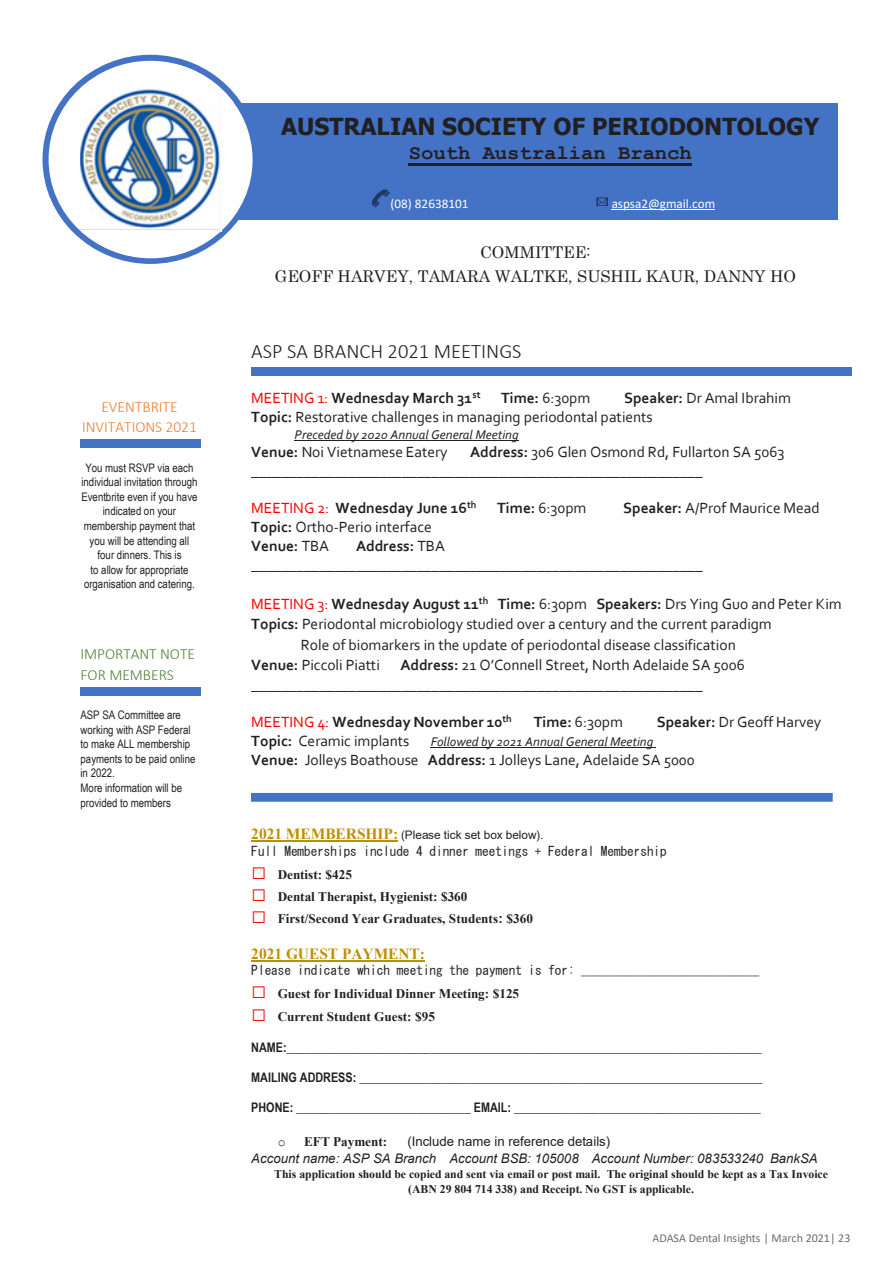
<style>
.page{position:relative;width:893px;height:1263px;background:#fff}
.page>*{position:absolute;margin:0;border:0;box-sizing:border-box;transform-origin:0 0}
.t1{font:700 23.4px "Tahoma";color:#231f20}
.t2{font:300 20.55px "Calibri";color:#231f20}
.t3{font:700 20.55px "Courier New";color:#231f20}
.t4{font:16.2px/23.7px "Century";letter-spacing:-.005em;color:#231f20;text-align:center}
.t5{font:15.45px/18.8px "Corbel";color:#231f20}
.t6{font:700 15.45px "Corbel";color:#231f20}
.t7{font:300 15.45px/20.2px "Calibri";color:#ed7d31;text-align:center}
.t8{font:300 15.45px/20.4px "Calibri";letter-spacing:-.005em;color:#538135}
.t9{font:700 15.45px "Times";color:#bf8f00}
.t10{font:700 13.2px "Arial Narrow";letter-spacing:-.005em;color:#231f20}
.t11{font:700 13.2px/22.6px "Times";color:#231f20}
.t12{font:13.2px/22.8px "MS Gothic";letter-spacing:.005em;color:#231f20}
.t13{font:italic 13.2px/17.1px "Arial";color:#231f20}
.t14{font:italic 13.2px "Corbel";color:#231f20}
.t15{font:13.2px "Calibri";color:#fff}
.t16{font:13.2px "Courier New";color:#231f20}
.t17{font:12px "Calibri";color:#6c6d70}
.t18{font:11.85px/14.5px "Arial Narrow";color:#231f20;text-align:center}
.t19{font:700 11.85px/14.2px "Times";letter-spacing:-.005em;color:#231f20;text-align:center}
.t20{font:11.85px "Arial";color:#231f20}
.s1{font-weight:400;color:#f00}
.s2{font-weight:700}
.s3{font-weight:400}
.s4{font-family:"Times";font-weight:700;font-size:15.45px;color:#bf8f00}
.s5{font-family:"MS Gothic";font-weight:400}
.s6{font-family:"Arial"}
.s7{font-family:"Times";font-weight:700}
.s8{font-family:"Times";font-weight:700;font-style:normal}
.s9{font-family:"MS Gothic";font-style:normal}
.s10{font-style:normal}
</style>
<div class="page">
<div style="left:178px;top:103px;width:659px;height:116px;background:#4472c4"></div>
<svg style="left:43px;top:55px;width:215px;height:209px"></svg>
<div style="left:49px;top:61px;width:204px;height:197px;background:#fff;border-radius:50%"></div>
<div style="left:80px;top:439px;width:121px;height:9px;background:#4472c4"></div>
<div style="left:80px;top:687px;width:121px;height:8px;background:#4472c4"></div>
<div style="left:251px;top:367px;width:600px;height:9px;background:#4472c4"></div>
<hr style="left:295px;top:440px;width:224px;height:1px;background:#231f20">
<hr style="left:431px;top:747px;width:225px;height:1px;background:#231f20">
<hr style="left:251px;top:841px;width:147px;height:1px;background:#bf8f00">
<hr style="left:251px;top:960px;width:174px;height:2px;background:#bf8f00">
<img style="left:80px;top:89px;width:141px;height:143px">
<hr style="left:409px;top:163px;width:283px;height:2px;background:#231f20">
<hr style="left:612px;top:209px;width:103px;height:1px;background:#fff">
<img style="left:372px;top:189px;width:18px;height:18px">
<img style="left:597px;top:197px;width:11px;height:9px">
<div style="left:251px;top:793px;width:582px;height:9px;background:#4472c4"></div>
<p class="t7" style="left:82px;top:396px;width:116px">EVENTBRITE<br>INVITATIONS 2021</p>
<p class="t18" style="left:81px;top:460px;width:118px">You must RSVP via each individual invitation through<br>Eventbrite even if you have indicated on your membership payment that you will be attending all four dinners. This is<br>to allow for appropriate organisation and catering.</p>
<p class="t8" style="left:80px;top:644px;width:116px">IMPORTANT NOTE<br>FOR MEMBERS</p>
<p class="t18" style="left:80px;top:707px;width:117px;text-align:left">ASP SA Committee are working with ASP Federal to make ALL membership payments to be paid online in 2022.<br>More information will be provided to members</p>
<p class="t1" style="left:281px;top:110px;width:540px">AUSTRALIAN SOCIETY OF PERIODONTOLOGY</p>
<p class="t3" style="left:409px;top:140px;width:285px">South Australian Branch</p>
<p class="t15" style="left:390px;top:194px;width:79px">(08) 82638101</p>
<p class="t15" style="left:612px;top:194px;width:105px">aspsa2@gmail.com</p>
<p class="t4" style="left:275px;top:239px;width:523px">COMMITTEE:<br>GEOFF HARVEY, TAMARA WALTKE, SUSHIL KAUR, DANNY HO</p>
<p class="t2" style="left:251px;top:338px;width:272px">ASP SA BRANCH 2021 MEETINGS</p>
<p class="t6" style="left:251px;top:388px;width:231px"><span class="s1">MEETING 1:</span> Wednesday March 31<sup>st</sup></p>
<p class="t5" style="left:501px;top:388px;width:91px"><span class="s2">Time:</span> 6:30pm</p>
<p class="t5" style="left:251px;top:388px;width:541px;text-indent:373px"><span class="s2">Speaker:</span> Dr Amal Ibrahim<br><span class="s2">Topic:</span> Restorative challenges in managing periodontal patients</p>
<p class="t14" style="left:295px;top:426px;width:225px">Preceded by 2020 Annual General Meeting</p>
<p class="t5" style="left:251px;top:442px;width:198px"><span class="s2">Venue:</span> Noi Vietnamese Eatery</p>
<p class="t5" style="left:251px;top:442px;width:535px;text-indent:219px"><span class="s2">Address:</span> 306 Glen Osmond Rd, Fullarton SA 5063 ____________________________________________________________</p>
<p class="t6" style="left:251px;top:499px;width:227px"><span class="s1">MEETING 2:</span> Wednesday June 16<sup>th</sup></p>
<p class="t5" style="left:497px;top:498px;width:91px"><span class="s2">Time:</span> 6:30pm</p>
<p class="t5" style="left:623px;top:498px;width:198px"><span class="s2">Speaker:</span> A/Prof Maurice Mead</p>
<p class="t5" style="left:251px;top:517px;width:182px"><span class="s2">Topic:</span> Ortho-Perio interface<br><span class="s2">Venue:</span> TBA</p>
<p class="t5" style="left:251px;top:536px;width:453px;text-indent:105px"><span class="s2">Address:</span> TBA ____________________________________________________________</p>
<p class="t6" style="left:251px;top:594px;width:592px"><span class="s1">MEETING 3:</span> Wednesday August 11<sup>th</sup> Time: <span class="s3">6:30pm</span> Speakers: <span class="s3">Drs Ying Guo and Peter Kim</span></p>
<p class="t5" style="left:251px;top:614px;width:522px"><span class="s2">Topics:</span> Periodontal microbiology studied over a century and the current paradigm</p>
<p class="t5" style="left:301px;top:635px;width:437px">Role of biomarkers in the update of periodontal disease classification</p>
<p class="t5" style="left:251px;top:655px;width:130px"><span class="s2">Venue:</span> Piccoli Piatti</p>
<p class="t5" style="left:251px;top:654px;width:495px;line-height:20.1px;text-indent:149px"><span class="s2">Address:</span> 21 O’Connell Street, North Adelaide SA 5006 ____________________________________________________________</p>
<p class="t6" style="left:251px;top:713px;width:262px"><span class="s1">MEETING 4:</span> Wednesday November 10<sup>th</sup></p>
<p class="t5" style="left:534px;top:713px;width:91px"><span class="s2">Time:</span> 6:30pm</p>
<p class="t5" style="left:657px;top:713px;width:166px"><span class="s2">Speaker:</span> Dr Geoff Harvey</p>
<p class="t5" style="left:251px;top:731px;width:160px"><span class="s2">Topic:</span> Ceramic implants</p>
<p class="t14" style="left:431px;top:734px;width:224px">Followed by 2021 Annual General Meeting</p>
<p class="t5" style="left:251px;top:750px;width:445px"><span class="s2">Venue:</span> Jolleys Boathouse <span class="s2">Address:</span> 1 Jolleys Lane, Adelaide SA 5000</p>
<p class="t20" style="left:251px;top:827px;width:294px"><span class="s4">2021 MEMBERSHIP:</span> (Please tick set box below).</p>
<p class="t11" style="left:278px;top:839px;width:391px;text-indent:-26px"><span class="s5">Full Memberships include 4 dinner meetings + Federal Membership </span>Dentist: $425<br>Dental Therapist, Hygienist: $360<br>First/Second Year Graduates, Students<span class="s6">:</span> $360</p>
<p class="t9" style="left:251px;top:942px;width:175px">2021 GUEST PAYMENT:</p>
<p class="t12" style="left:278px;top:959px;width:483px;text-indent:-26px">Please indicate which meeting the payment is for: ___________________________<br><span class="s7">Guest for Individual Dinner Meeting: $125<br>Current Student Guest: $95</span></p>
<p class="t10" style="left:251px;top:1037px;width:512px">NAME:_______________________________________________________________________________</p>
<p class="t10" style="left:251px;top:1067px;width:513px">MAILING ADDRESS: ___________________________________________________________________</p>
<p class="t10" style="left:251px;top:1097px;width:511px">PHONE: _____________________________ EMAIL: _________________________________________</p>
<p class="t16" style="left:278px;top:1133px;width:9px">o</p>
<p class="t13" style="left:251px;top:1133px;width:568px;text-indent:53px"><span class="s8">EFT Payment:</span><span class="s9"> </span> <span class="s10">(Include name in reference details)<br></span>Account name: ASP SA Branch Account BSB: 105008 Account Number: 083533240 BankSA</p>
<p class="t19" style="left:274px;top:1167px;width:555px">This application should be copied and sent via email or post mail.<span class="s5"> </span>The original should be kept as a Tax Invoice (ABN 29 804 714 338) and Receipt. No GST is applicable.</p>
<p class="t17" style="left:652px;top:1230px;width:199px">ADASA Dental Insights | March 2021| 23</p>
</div>
